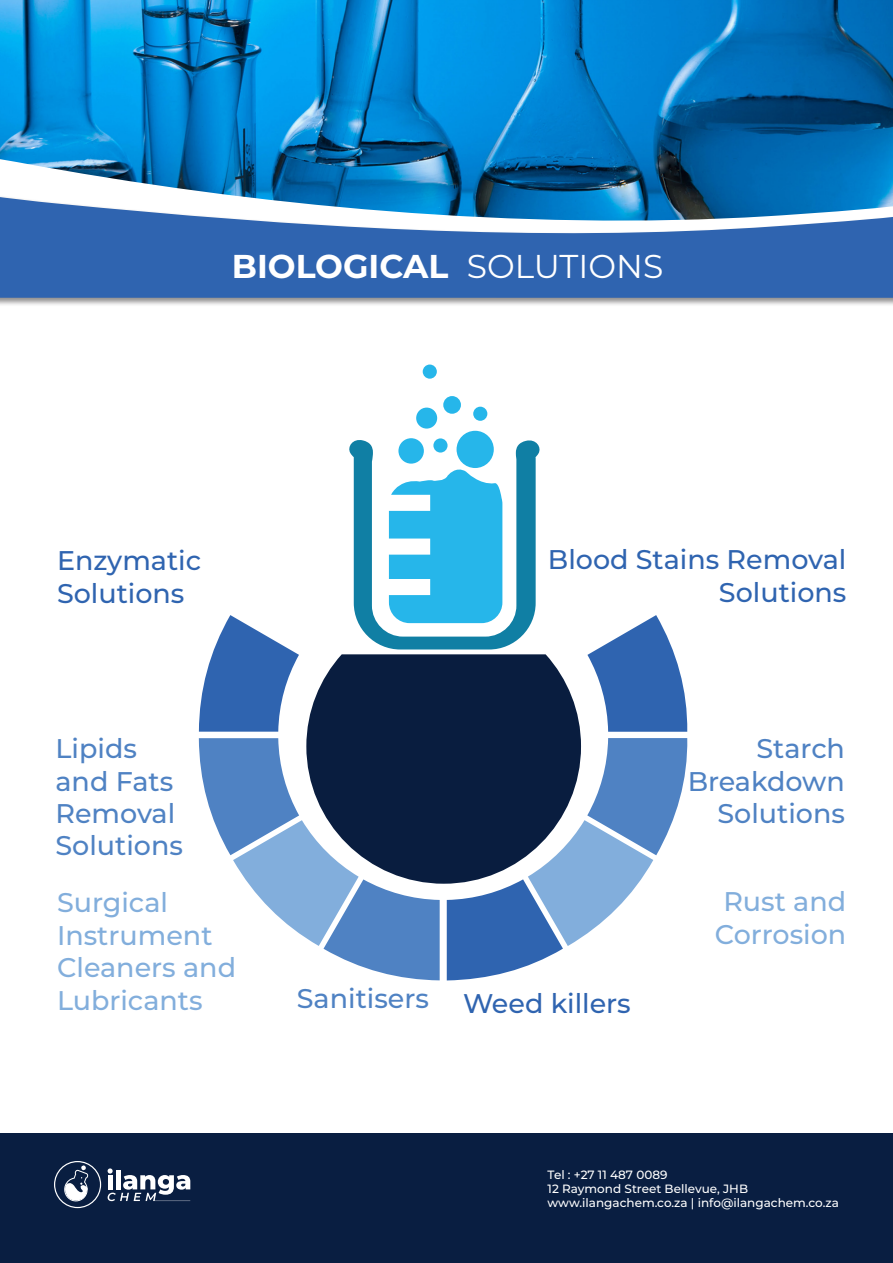
<style>
.page{position:relative;width:893px;height:1263px;background:#fff}
.page>*{position:absolute;margin:0;border:0;box-sizing:border-box;transform-origin:0 0}
.t1{font:700 33px "Montserrat";color:#fff}
.t2{font:500 27px "Montserrat";color:#4f82c3}
.t3{font:500 27px "Montserrat";color:#2f64b0}
.t4{font:500 27px "Montserrat";color:#82aedc}
.t5{font:500 12px "Montserrat";color:#fff}
.s1{font-weight:400}
</style>
<div class="page">
<div style="left:0;top:1133px;width:893px;height:130px;background:#091e41"></div>
<svg style="left:54px;top:1161px;width:47px;height:47px"></svg>
<svg style="left:107px;top:1168px;width:83px;height:33px"></svg>
<div style="left:0;top:194px;width:893px;height:113px;background:#231f20;opacity:.5"></div>
<div style="left:0;top:231px;width:893px;height:67px;background:#2f64b0"></div>
<img style="left:0;top:0;width:893px;height:231px">
<svg style="left:447px;top:738px;width:241px;height:242px"></svg>
<svg style="left:199px;top:738px;width:241px;height:242px"></svg>
<svg style="left:587px;top:615px;width:101px;height:117px"></svg>
<svg style="left:199px;top:615px;width:100px;height:117px"></svg>
<svg style="left:349px;top:438px;width:191px;height:211px"></svg>
<div style="left:457px;top:431px;width:37px;height:37px;background:#26b6ea;border-radius:50%"></div>
<div style="left:398px;top:438px;width:26px;height:26px;background:#26b6ea;border-radius:50%"></div>
<div style="left:416px;top:408px;width:21px;height:21px;background:#26b6ea;border-radius:50%"></div>
<div style="left:443px;top:396px;width:18px;height:18px;background:#26b6ea;border-radius:50%"></div>
<div style="left:433px;top:438px;width:15px;height:14px;background:#26b6ea;border-radius:50%"></div>
<div style="left:473px;top:407px;width:14px;height:14px;background:#26b6ea;border-radius:50%"></div>
<div style="left:423px;top:364px;width:14px;height:15px;background:#26b6ea;border-radius:50%"></div>
<svg style="left:306px;top:654px;width:275px;height:230px;background:#2b3e5d"></svg>
<p class="t1" style="left:232px;top:242px;width:433px">BIOLOGICAL <span class="s1">SOLUTIONS</span></p>
<p class="t3" style="left:57px;top:542px;width:146px">Enzymatic</p>
<p class="t3" style="left:57px;top:574px;width:129px">Solutions</p>
<p class="t2" style="left:56px;top:730px;width:83px">Lipids</p>
<p class="t2" style="left:56px;top:762px;width:119px">and Fats</p>
<p class="t2" style="left:56px;top:794px;width:121px">Removal</p>
<p class="t2" style="left:56px;top:827px;width:129px">Solutions</p>
<p class="t3" style="left:548px;top:541px;width:300px">Blood Stains Removal</p>
<p class="t3" style="left:719px;top:573px;width:129px">Solutions</p>
<p class="t2" style="left:756px;top:730px;width:90px">Starch</p>
<p class="t2" style="left:688px;top:762px;width:159px">Breakdown</p>
<p class="t2" style="left:717px;top:795px;width:129px">Solutions</p>
<p class="t4" style="left:57px;top:884px;width:113px">Surgical</p>
<p class="t4" style="left:57px;top:916px;width:157px">Instrument</p>
<p class="t4" style="left:57px;top:949px;width:181px">Cleaners and</p>
<p class="t4" style="left:57px;top:981px;width:147px">Lubricants</p>
<p class="t2" style="left:297px;top:980px;width:134px">Sanitisers</p>
<p class="t3" style="left:463px;top:984px;width:169px">Weed killers</p>
<p class="t4" style="left:723px;top:883px;width:124px">Rust and</p>
<p class="t4" style="left:715px;top:915px;width:133px">Corrosion</p>
<p class="t5" style="left:548px;top:1166px;width:121px">Tel : +27 11 487 0089</p>
<p class="t5" style="left:548px;top:1180px;width:202px">12 Raymond Street Bellevue, JHB</p>
<p class="t5" style="left:548px;top:1195px;width:293px">www.ilangachem.co.za | info@ilangachem.co.za</p>
</div>
